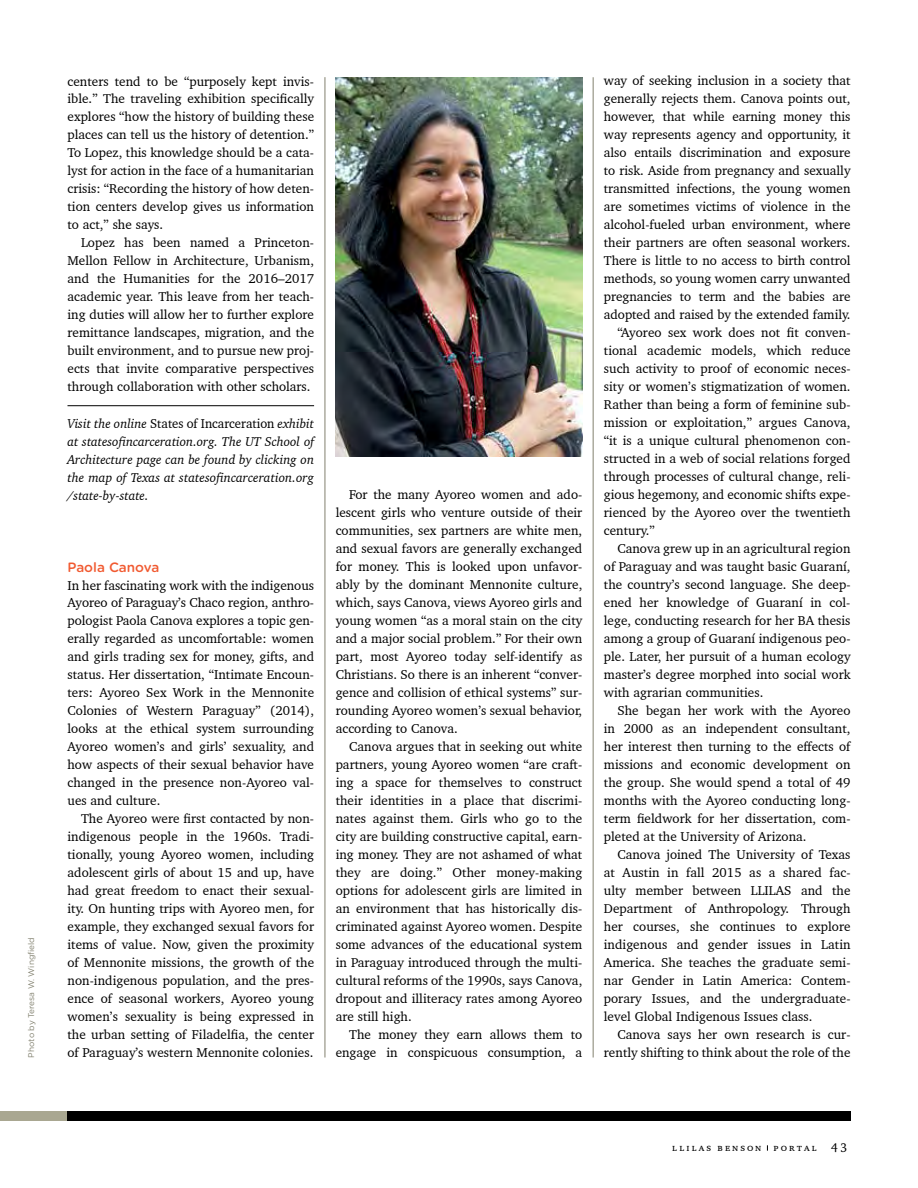
<style>
.page{position:relative;width:918px;height:1188px;background:#fff}
.page>*{position:absolute;margin:0;border:0;box-sizing:border-box;transform-origin:0 0}
.t1{font:500 13.5px "Gotham Rounded";color:#f15a31}
.t2{font:13.2px/18px "Charter BT Pro";letter-spacing:.005em;color:#000;text-align:justify}
.t3{font:italic 13.2px/18px "Charter BT Pro";letter-spacing:.005em;color:#000;text-align:justify}
.t4{font:10.5px "Charter BT Pro";letter-spacing:.225em;color:#000}
.t5{font:8.25px "Gotham Rounded";color:#82816f}
.s1{font-style:normal}
.s2{font-size:13.5px}
</style>
<div class="page">
<div style="left:0;top:1112px;width:851px;height:9px;background:#000"></div>
<div style="left:0;top:1112px;width:67px;height:9px;background:#a9a791"></div>
<hr style="left:68px;top:405px;width:246px;height:1px;background:#000">
<hr style="left:325px;top:77px;width:1px;height:981px;background:#82816f">
<hr style="left:593px;top:77px;width:1px;height:981px;background:#82816f">
<img style="left:336px;top:77px;width:246px;height:379px">
<p class="t5" style="left:26px;top:1058px;width:122px;rotate:-90deg">Photo by Teresa W. Wingfield</p>
<p class="t2" style="left:68px;top:72px;width:248px">centers tend to be “purposely kept invis&shy;ible.” The traveling exhibition specifically explores “how the history of building these places can tell us the history of detention.” To Lopez, this knowledge should be a cata&shy;lyst for action in the face of a humanitarian crisis: “Recording the history of how deten&shy;tion centers develop gives us information to act,” she says.</p>
<p class="t2" style="left:68px;top:234px;width:248px;text-indent:14px">Lopez has been named a Princeton-Mellon Fellow in Architecture, Urbanism, and the Humanities for the 2016–2017 academic year. This leave from her teach&shy;ing duties will allow her to further explore remittance landscapes, migration, and the built environment, and to pursue new proj&shy;ects that invite comparative perspectives through collaboration with other scholars.</p>
<p class="t3" style="left:68px;top:414px;width:248px">Visit the online <span class="s1">States of Incarceration</span> exhibit at statesofincarceration.org. The UT School of Architecture page can be found by clicking on the map of Texas at statesofincarceration.org /state-by-state.</p>
<p class="t1" style="left:68px;top:559px;width:94px">Paola Canova</p>
<p class="t2" style="left:68px;top:576px;width:248px">In her fascinating work with the indigenous Ayoreo of Paraguay’s Chaco region, anthro&shy;pologist Paola Canova explores a topic gen&shy;erally regarded as uncomfortable: women and girls trading sex for money, gifts, and status. Her dissertation, “Intimate Encoun&shy;ters: Ayoreo Sex Work in the Mennonite Colonies of Western Paraguay” (2014), looks at the ethical system surrounding Ayoreo women’s and girls’ sexuality, and how aspects of their sexual behavior have changed in the presence non-Ayoreo val&shy;ues and culture.</p>
<p class="t2" style="left:68px;top:810px;width:248px;text-indent:14px">The Ayoreo were first contacted by non&shy;indigenous people in the 1960s. Tradi&shy;tionally, young Ayoreo women, including adolescent girls of about 15 and up, have had great freedom to enact their sexual&shy;ity. On hunting trips with Ayoreo men, for example, they exchanged sexual favors for items of value. Now, given the proximity of Mennonite missions, the growth of the non-indigenous population, and the pres&shy;ence of seasonal workers, Ayoreo young women’s sexuality is being expressed in the urban setting of Filadelfia, the center of Paraguay’s western Mennonite colonies.</p>
<p class="t2" style="left:336px;top:486px;width:248px;text-indent:14px">For the many Ayoreo women and ado&shy;lescent girls who venture outside of their communities, sex partners are white men, and sexual favors are generally exchanged for money. This is looked upon unfavor&shy;ably by the dominant Mennonite culture, which, says Canova, views Ayoreo girls and young women “as a moral stain on the city and a major social problem.” For their own part, most Ayoreo today self-identify as Christians. So there is an inherent “conver&shy;gence and collision of ethical systems” sur&shy;rounding Ayoreo women’s sexual behavior, according to Canova.</p>
<p class="t2" style="left:336px;top:738px;width:248px;text-indent:14px">Canova argues that in seeking out white partners, young Ayoreo women “are craft&shy;ing a space for themselves to construct their identities in a place that discrimi&shy;nates against them. Girls who go to the city are building constructive capital, earn&shy;ing money. They are not ashamed of what they are doing.” Other money-making options for adolescent girls are limited in an environment that has historically dis&shy;criminated against Ayoreo women. Despite some advances of the educational system in Paraguay introduced through the multi&shy;cultural reforms of the 1990s, says Canova, dropout and illiteracy rates among Ayoreo are still high.</p>
<p class="t2" style="left:336px;top:1026px;width:248px;text-align:right">The money they earn allows them to engage in conspicuous consumption, a</p>
<p class="t2" style="left:604px;top:72px;width:248px">way of seeking inclusion in a society that</p>
<p class="t2" style="left:604px;top:90px;width:248px">generally rejects them. Canova points out,</p>
<p class="t2" style="left:604px;top:108px;width:248px">however, that while earning money this</p>
<p class="t2" style="left:604px;top:126px;width:248px">way represents agency and opportunity, it</p>
<p class="t2" style="left:604px;top:144px;width:248px">also entails discrimination and exposure</p>
<p class="t2" style="left:604px;top:162px;width:248px">to risk. Aside from pregnancy and sexually</p>
<p class="t2" style="left:604px;top:180px;width:248px">transmitted infections, the young women</p>
<p class="t2" style="left:604px;top:198px;width:248px">are sometimes victims of violence in the</p>
<p class="t2" style="left:604px;top:216px;width:248px">alcohol-fueled urban environment, where</p>
<p class="t2" style="left:604px;top:234px;width:248px">their partners are often seasonal workers.</p>
<p class="t2" style="left:604px;top:252px;width:248px">There is little to no access to birth control</p>
<p class="t2" style="left:604px;top:270px;width:248px">methods, so young women carry unwanted</p>
<p class="t2" style="left:604px;top:288px;width:248px">pregnancies to term and the babies are</p>
<p class="t2" style="left:604px;top:306px;width:248px">adopted and raised by the extended family.</p>
<p class="t2" style="left:617px;top:324px;width:235px">“Ayoreo sex work does not fit conven-</p>
<p class="t2" style="left:604px;top:342px;width:248px">tional academic models, which reduce</p>
<p class="t2" style="left:604px;top:360px;width:248px">such activity to proof of economic neces-</p>
<p class="t2" style="left:604px;top:377px;width:248px">sity or women’s stigmatization of women.</p>
<p class="t2" style="left:604px;top:395px;width:248px">Rather than being a form of feminine sub-</p>
<p class="t2" style="left:604px;top:413px;width:248px">mission or exploitation,” argues Canova,</p>
<p class="t2" style="left:604px;top:431px;width:248px">“it is a unique cultural phenomenon con-</p>
<p class="t2" style="left:604px;top:449px;width:248px">structed in a web of social relations forged</p>
<p class="t2" style="left:604px;top:467px;width:248px">through processes of cultural change, reli-</p>
<p class="t2" style="left:604px;top:485px;width:248px">gious hegemony, and economic shifts expe-</p>
<p class="t2" style="left:604px;top:503px;width:248px">rienced by the Ayoreo over the twentieth</p>
<p class="t2" style="left:604px;top:521px;width:52px">century.”</p>
<p class="t2" style="left:617px;top:539px;width:235px">Canova grew up in an agricultural region</p>
<p class="t2" style="left:604px;top:557px;width:248px">of Paraguay and was taught basic Guaraní,</p>
<p class="t2" style="left:604px;top:575px;width:248px">the country’s second language. She deep-</p>
<p class="t2" style="left:604px;top:593px;width:248px">ened her knowledge of Guaraní in col-</p>
<p class="t2" style="left:604px;top:611px;width:248px">lege, conducting research for her BA thesis</p>
<p class="t2" style="left:604px;top:629px;width:248px">among a group of Guaraní indigenous peo-</p>
<p class="t2" style="left:604px;top:647px;width:248px">ple. Later, her pursuit of a human ecology</p>
<p class="t2" style="left:604px;top:665px;width:248px">master’s degree morphed into social work</p>
<p class="t2" style="left:604px;top:683px;width:161px">with agrarian communities.</p>
<p class="t2" style="left:617px;top:701px;width:235px">She began her work with the Ayoreo</p>
<p class="t2" style="left:604px;top:719px;width:248px">in 2000 as an independent consultant,</p>
<p class="t2" style="left:604px;top:737px;width:248px">her interest then turning to the effects of</p>
<p class="t2" style="left:604px;top:755px;width:248px">missions and economic development on</p>
<p class="t2" style="left:604px;top:773px;width:248px">the group. She would spend a total of 49</p>
<p class="t2" style="left:604px;top:791px;width:248px">months with the Ayoreo conducting long-</p>
<p class="t2" style="left:604px;top:809px;width:248px">term fieldwork for her dissertation, com-</p>
<p class="t2" style="left:604px;top:827px;width:204px">pleted at the University of Arizona.</p>
<p class="t2" style="left:617px;top:845px;width:235px">Canova joined The University of Texas</p>
<p class="t2" style="left:604px;top:863px;width:248px">at Austin in fall 2015 as a shared fac-</p>
<p class="t2" style="left:604px;top:881px;width:248px">ulty member between LLILAS and the</p>
<p class="t2" style="left:604px;top:899px;width:248px">Department of Anthropology. Through</p>
<p class="t2" style="left:604px;top:917px;width:248px">her courses, she continues to explore</p>
<p class="t2" style="left:604px;top:935px;width:248px">indigenous and gender issues in Latin</p>
<p class="t2" style="left:604px;top:953px;width:248px">America. She teaches the graduate semi-</p>
<p class="t2" style="left:604px;top:971px;width:248px">nar Gender in Latin America: Contem-</p>
<p class="t2" style="left:604px;top:989px;width:248px">porary Issues, and the undergraduate-</p>
<p class="t2" style="left:604px;top:1007px;width:210px">level Global Indigenous Issues class.</p>
<p class="t2" style="left:617px;top:1025px;width:235px">Canova says her own research is cur-</p>
<p class="t2" style="left:604px;top:1043px;width:248px">rently shifting to think about the role of the</p>
<p class="t4" style="left:672px;top:1140px;width:176px">llilas benson portal <span class="s2">43</span></p>
</div>
